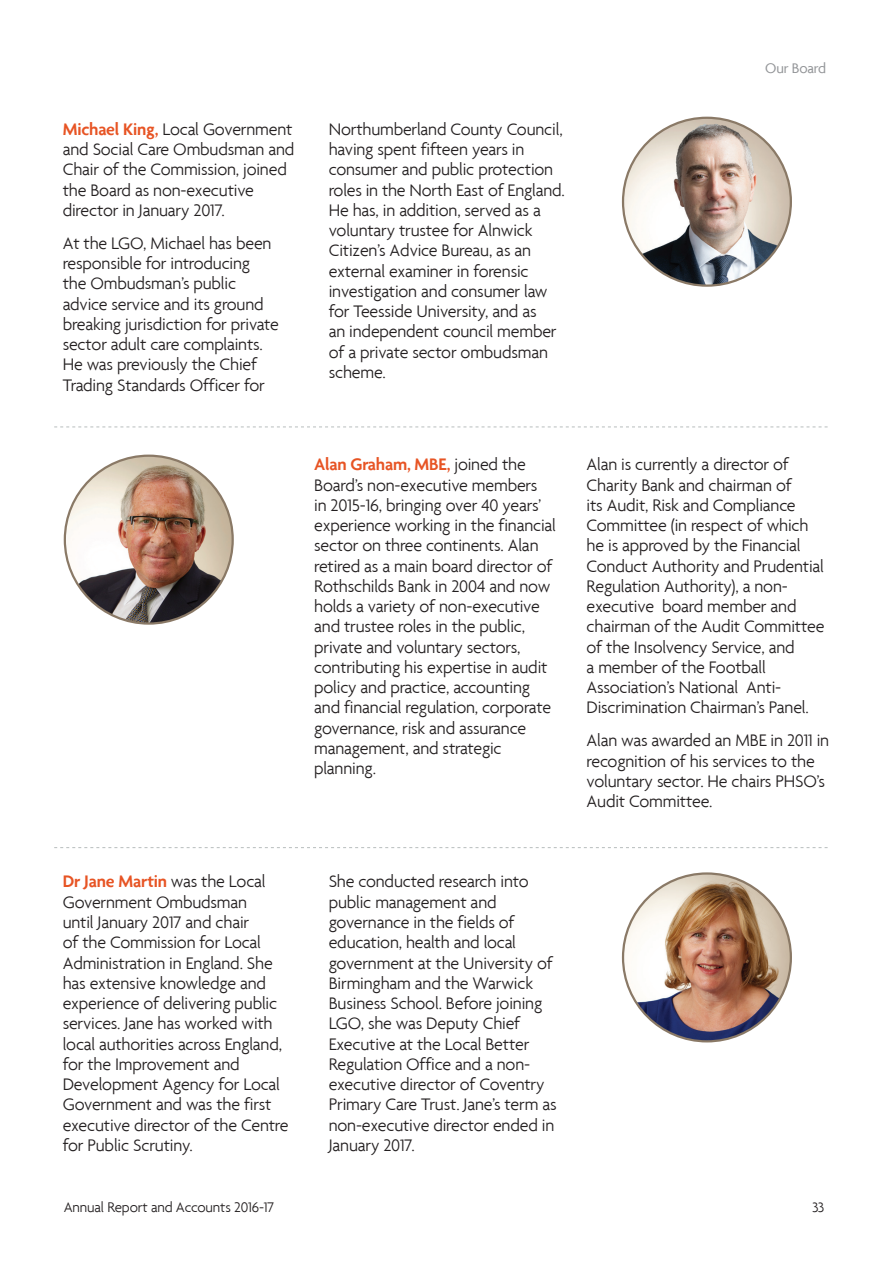
<style>
.page{position:relative;width:893px;height:1263px;background:#fff}
.page>*{position:absolute;margin:0;border:0;box-sizing:border-box;transform-origin:0 0}
.t1{font:300 18px/20.2px "Agenda";letter-spacing:-.01em;color:#231f20}
.t2{font:300 15px "Agenda";letter-spacing:-.01em;color:#231f20}
.t3{font:15px "Agenda";letter-spacing:-.01em;color:#939598}
.s1{font-weight:600;color:#e75424}
</style>
<div class="page">
<img style="left:65px;top:456px;width:168px;height:167px;border-radius:84px">
<img style="left:623px;top:873px;width:168px;height:168px;border-radius:84px">
<img style="left:623px;top:118px;width:168px;height:168px;border-radius:84px">
<svg style="left:54px;top:847px;width:774px;height:1px"></svg>
<svg style="left:54px;top:427px;width:774px;height:1px"></svg>
<p class="t1" style="left:63px;top:119px;width:233px"><span class="s1">Michael King,</span> Local Government and Social Care Ombudsman and<br>Chair of the Commission, joined the Board as non-executive director in January 2017.</p>
<p class="t1" style="left:63px;top:233px;width:218px">At the LGO, Michael has been responsible for introducing<br>the Ombudsman’s public advice service and its ground breaking jurisdiction for private sector adult care complaints.<br>He was previously the Chief<br>Trading Standards Officer for</p>
<p class="t1" style="left:329px;top:119px;width:238px">Northumberland County Council, having spent fifteen years in consumer and public protection roles in the North East of England.<br>He has, in addition, served as a voluntary trustee for Alnwick<br>Citizen’s Advice Bureau, as an external examiner in forensic investigation and consumer law for Teesside University, and as<br>an independent council member of a private sector ombudsman scheme.</p>
<p class="t3" style="left:765px;top:60px;width:62px">Our Board</p>
<p class="t1" style="left:314px;top:454px;width:243px"><span class="s1">Alan Graham, MBE,</span> joined the<br>Board’s non-executive members<br>in 2015-16, bringing over 40 years’ experience working in the financial sector on three continents. Alan retired as a main board director of<br>Rothschilds Bank in 2004 and now holds a variety of non-executive and trustee roles in the public, private and voluntary sectors, contributing his expertise in audit policy and practice, accounting and financial regulation, corporate governance, risk and assurance management, and strategic planning.</p>
<p class="t1" style="left:587px;top:454px;width:239px">Alan is currently a director of<br>Charity Bank and chairman of<br>its Audit, Risk and Compliance<br>Committee (in respect of which he is approved by the Financial<br>Conduct Authority and Prudential<br>Regulation Authority), a non&shy;executive board member and chairman of the Audit Committee of the Insolvency Service, and<br>a member of the Football<br>Association’s National Anti-<br>Discrimination Chairman’s Panel.</p>
<p class="t1" style="left:587px;top:730px;width:244px">Alan was awarded an MBE in 2011 in recognition of his services to the voluntary sector. He chairs PHSO’s<br>Audit Committee.</p>
<p class="t1" style="left:63px;top:871px;width:227px"><span class="s1">Dr Jane Martin</span> was the Local<br>Government Ombudsman<br>until January 2017 and chair<br>of the Commission for Local<br>Administration in England. She has extensive knowledge and experience of delivering public services. Jane has worked with local authorities across England, for the Improvement and<br>Development Agency for Local<br>Government and was the first executive director of the Centre for Public Scrutiny.</p>
<p class="t1" style="left:329px;top:871px;width:229px">She conducted research into public management and governance in the fields of education, health and local government at the University of<br>Birmingham and the Warwick<br>Business School. Before joining<br>LGO, she was Deputy Chief<br>Executive at the Local Better<br>Regulation Office and a non&shy;executive director of Coventry<br>Primary Care Trust. Jane’s term as non-executive director ended in<br>January 2017.</p>
<p class="t2" style="left:64px;top:1198px;width:212px">Annual Report and Accounts 2016-17</p>
<p class="t2" style="left:812px;top:1198px;width:14px">33</p>
</div>
